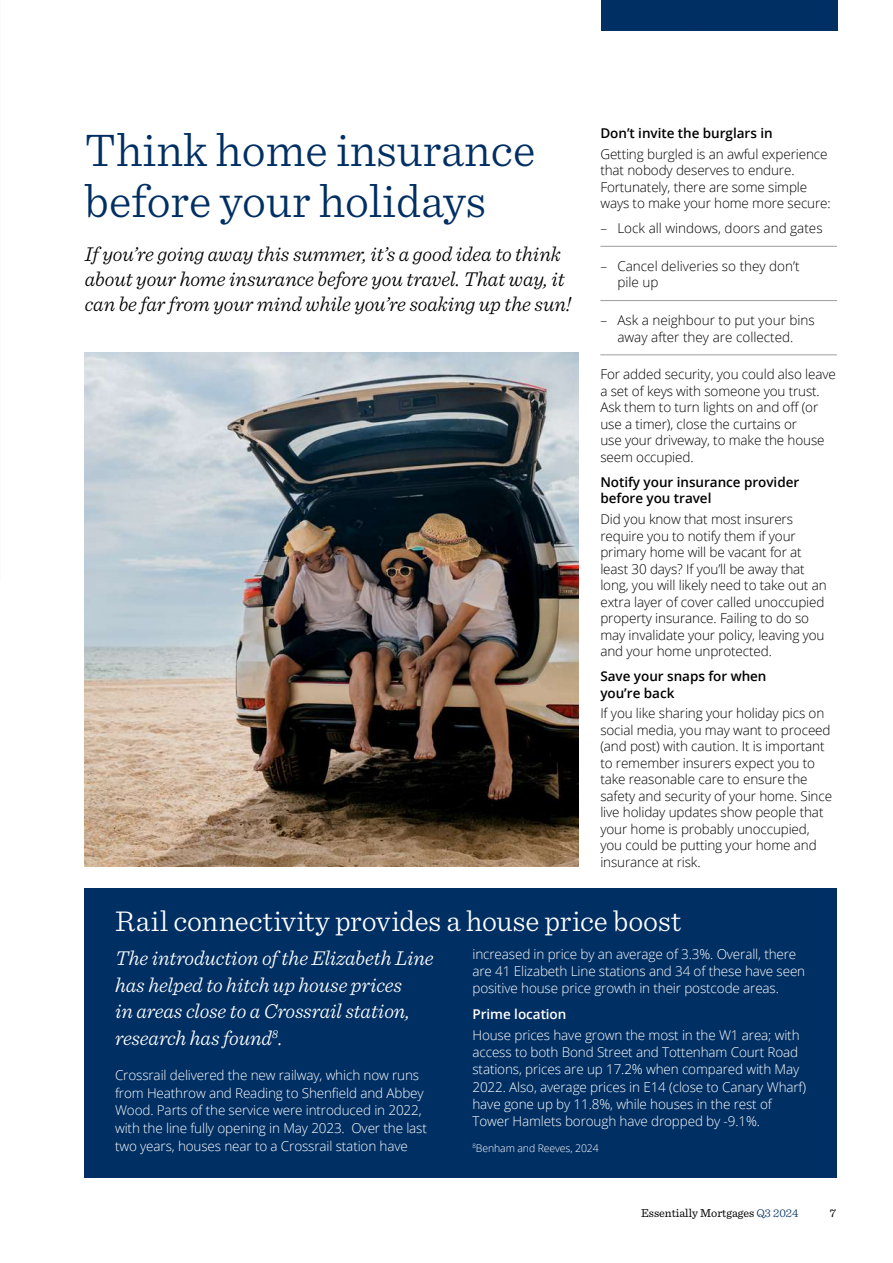
<style>
.page{position:relative;width:893px;height:1263px;background:#fff}
.page>*{position:absolute;margin:0;border:0;box-sizing:border-box;transform-origin:0 0}
.t1{font:300 48px/51px "Sentinel";color:#002f63}
.t2{font:300 30px "Sentinel";color:#fff}
.t3{font:italic 300 21px/25.2px "Sentinel";letter-spacing:-.005em;color:#000}
.t4{font:italic 300 21px/26.5px "Sentinel";letter-spacing:-.005em;color:#fff}
.t5{font:300 13.5px/16.5px "Open Sans";letter-spacing:-.01em;color:#000}
.t6{font:300 13.5px/17.1px "Open Sans";letter-spacing:-.01em;color:#fff}
.t7{font:600 13.5px/16.5px "Open Sans";letter-spacing:-.005em;color:#000}
.t8{font:600 13.5px "Open Sans";letter-spacing:-.005em;color:#fff}
.t9{font:12px "Sentinel";color:#000}
.t10{font:300 10.5px "Open Sans";letter-spacing:-.01em;color:#fff}
.s1{font-weight:300;color:#002f63}
</style>
<div class="page">
<div style="left:601px;top:0;width:237px;height:31px;background:#002f63"></div>
<img style="left:85px;top:353px;width:494px;height:514px">
<div style="left:85px;top:889px;width:752px;height:289px;background:#002f63"></div>
<hr style="left:600px;top:246px;width:237px;height:1px;background:#9d9d9c">
<hr style="left:600px;top:300px;width:237px;height:1px;background:#9d9d9c">
<hr style="left:600px;top:354px;width:237px;height:1px;background:#9d9d9c">
<h1 class="t1" style="left:85px;top:121px;width:452px">Think home insurance before your holidays</h1>
<h3 class="t3" style="left:85px;top:240px;width:488px">If you’re going away this summer, it’s a good idea to think about your home insurance before you travel. That way, it can be far from your mind while you’re soaking up the sun!</h3>
<p class="t7" style="left:600px;top:124px;width:174px">Don’t invite the burglars in</p>
<p class="t5" style="left:600px;top:145px;width:232px">Getting burgled is an awful experience that nobody deserves to endure.<br>Fortunately, there are some simple ways to make your home more secure:</p>
<p class="t5" style="left:600px;top:220px;width:224px">– Lock all windows, doors and gates</p>
<p class="t5" style="left:617px;top:257px;width:184px;text-indent:-17px">– Cancel deliveries so they don’t pile up</p>
<p class="t5" style="left:600px;top:312px;width:216px;text-align:center">– Ask a neighbour to put your bins away after they are collected.</p>
<p class="t5" style="left:600px;top:366px;width:237px">For added security, you could also leave a set of keys with someone you trust.<br>Ask them to turn lights on and off (or use a timer), close the curtains or<br>use your driveway, to make the house seem occupied.</p>
<p class="t7" style="left:600px;top:473px;width:200px">Notify your insurance provider before you travel</p>
<p class="t5" style="left:600px;top:511px;width:228px">Did you know that most insurers require you to notify them if your primary home will be vacant for at least 30 days? If you’ll be away that long, you will likely need to take out an extra layer of cover called unoccupied property insurance. Failing to do so may invalidate your policy, leaving you and your home unprotected.</p>
<p class="t7" style="left:600px;top:668px;width:168px">Save your snaps for when you’re back</p>
<p class="t5" style="left:600px;top:705px;width:233px">If you like sharing your holiday pics on social media, you may want to proceed (and post) with caution. It is important to remember insurers expect you to take reasonable care to ensure the safety and security of your home. Since live holiday updates show people that your home is probably unoccupied, you could be putting your home and insurance at risk.</p>
<h2 class="t2" style="left:115px;top:898px;width:568px">Rail connectivity provides a house price boost</h2>
<h3 class="t4" style="left:115px;top:943px;width:320px">The introduction of the Elizabeth Line has helped to hitch up house prices<br>in areas close to a Crossrail station, research has found<sup>8</sup>.</h3>
<p class="t6" style="left:115px;top:1065px;width:313px;line-height:17.9px">Crossrail delivered the new railway, which now runs from Heathrow and Reading to Shenfield and Abbey Wood. Parts of the service were introduced in 2022, with the line fully opening in May 2023. Over the last two years, houses near to a Crossrail station have</p>
<p class="t6" style="left:472px;top:945px;width:334px">increased in price by an average of 3.3%. Overall, there are 41 Elizabeth Line stations and 34 of these have seen positive house price growth in their postcode areas.</p>
<p class="t8" style="left:472px;top:1004px;width:95px">Prime location</p>
<p class="t6" style="left:472px;top:1026px;width:335px">House prices have grown the most in the W1 area; with access to both Bond Street and Tottenham Court Road stations, prices are up 17.2% when compared with May 2022. Also, average prices in E14 (close to Canary Wharf) have gone up by 11.8%, while houses in the rest of Tower Hamlets borough have dropped by -9.1%.</p>
<p class="t10" style="left:472px;top:1140px;width:128px"><sup>8</sup>Benham and Reeves, 2024</p>
<p class="t9" style="left:641px;top:1204px;width:159px">Essentially Mortgages <span class="s1">Q3 2024</span></p>
<p class="t9" style="left:830px;top:1204px;width:8px">7</p>
</div>
